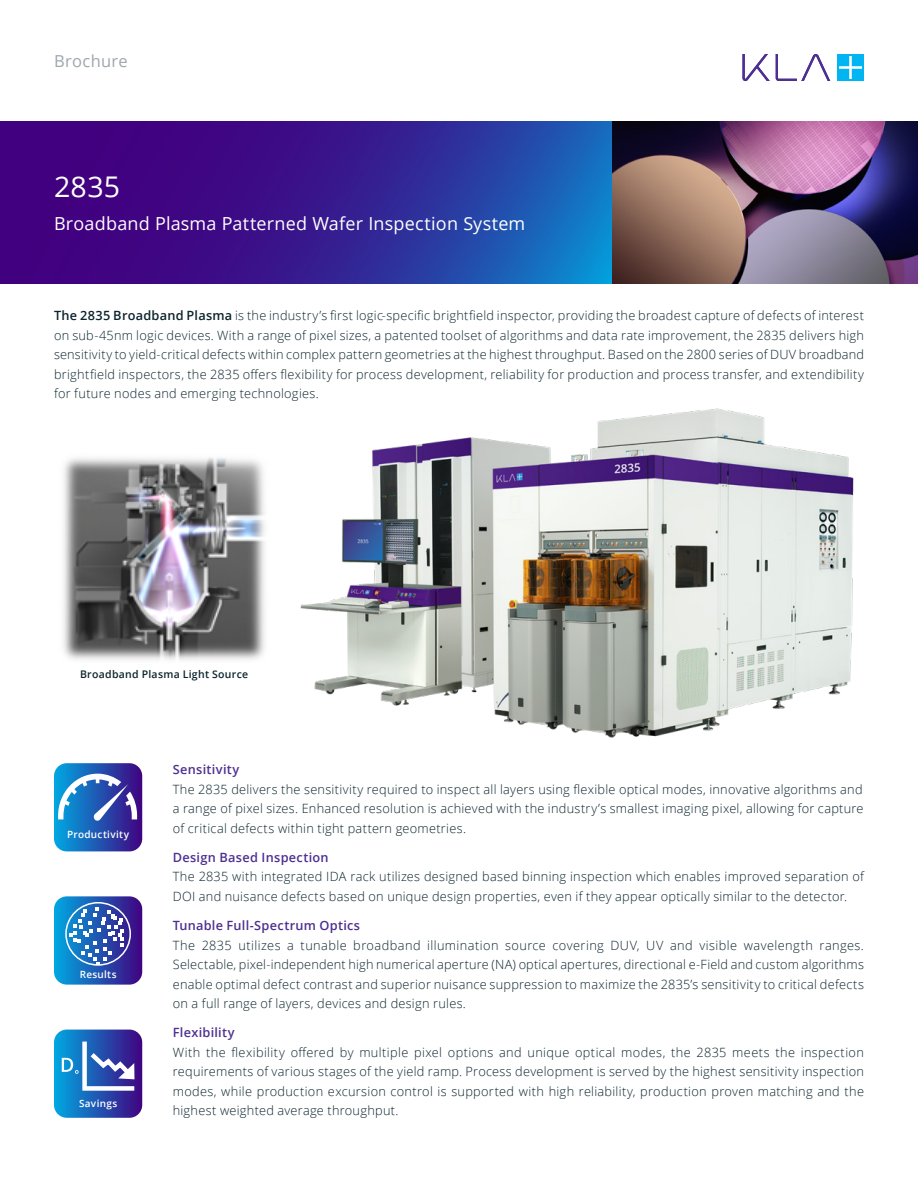
<style>
.page{position:relative;width:918px;height:1188px;background:#fff}
.page>*{position:absolute;margin:0;border:0;box-sizing:border-box;transform-origin:0 0}
.t1{font:28.5px "Open Sans";color:#fff}
.t2{font:18px "Open Sans";letter-spacing:.01em;color:#fff}
.t3{font:16.5px "Open Sans";letter-spacing:.02em;color:#9fa7ab}
.t4{font:300 12.75px/19.5px "Open Sans";letter-spacing:.02em;color:#0b242c;text-align:justify}
.t5{font:600 12.75px "Open Sans";letter-spacing:.02em;color:#4e2f91}
.t6{font:600 10.5px "Open Sans";letter-spacing:.03em;color:#0b242c}
.t7{font:600 10.05px "Open Sans";letter-spacing:.03em;color:#fff}
.s1{font-weight:600}
</style>
<div class="page">
<img style="left:612px;top:122px;width:306px;height:162px">
<svg style="left:0;top:122px;width:612px;height:162px;background:#332293"></svg>
<svg style="left:776px;top:54px;width:54px;height:27px"></svg>
<svg style="left:742px;top:54px;width:28px;height:27px"></svg>
<div style="left:837px;top:54px;width:27px;height:27px;background:#00b5f1"></div>
<svg style="left:839px;top:56px;width:23px;height:23px"></svg>
<svg style="left:54px;top:763px;width:88px;height:88px;background:#3d6cbb"></svg>
<svg style="left:54px;top:896px;width:88px;height:89px;background:#406fbd"></svg>
<svg style="left:54px;top:1030px;width:88px;height:88px;background:#3c6dbc"></svg>
<img style="left:63px;top:457px;width:202px;height:203px">
<img style="left:300px;top:408px;width:554px;height:330px">
<p class="t3" style="left:54px;top:49px;width:75px">Brochure</p>
<h1 class="t1" style="left:54px;top:167px;width:68px">2835</h1>
<h2 class="t2" style="left:54px;top:211px;width:473px">Broadband Plasma Patterned Wafer Inspection System</h2>
<p class="t4" style="left:54px;top:306px;width:812px"><span class="s1">The 2835 Broadband Plasma</span> is the industry’s first logic-specific brightfield inspector, providing the broadest capture of defects of interest on sub-45nm logic devices. With a range of pixel sizes, a patented toolset of algorithms and data rate improvement, the 2835 delivers high sensitivity to yield-critical defects within complex pattern geometries at the highest throughput. Based on the 2800 series of DUV broadband brightfield inspectors, the 2835 offers flexibility for process development, reliability for production and process transfer, and extendibility for future nodes and emerging technologies.</p>
<p class="t6" style="left:80px;top:667px;width:170px">Broadband Plasma Light Source</p>
<p class="t7" style="left:67px;top:828px;width:64px">Productivity</p>
<p class="t7" style="left:80px;top:968px;width:38px">Results</p>
<p class="t7" style="left:79px;top:1096px;width:40px">Savings</p>
<p class="t5" style="left:173px;top:761px;width:68px">Sensitivity</p>
<p class="t4" style="left:173px;top:779px;width:692px">The 2835 delivers the sensitivity required to inspect all layers using flexible optical modes, innovative algorithms and a range of pixel sizes. Enhanced resolution is achieved with the industry’s smallest imaging pixel, allowing for capture of critical defects within tight pattern geometries.</p>
<p class="t5" style="left:173px;top:849px;width:157px">Design Based Inspection</p>
<p class="t4" style="left:173px;top:867px;width:693px">The 2835 with integrated IDA rack utilizes designed based binning inspection which enables improved separation of<br>DOI and nuisance defects based on unique design properties, even if they appear optically similar to the detector.</p>
<p class="t5" style="left:173px;top:917px;width:189px">Tunable Full-Spectrum Optics</p>
<p class="t4" style="left:173px;top:935px;width:693px">The 2835 utilizes a tunable broadband illumination source covering DUV, UV and visible wavelength ranges.<br>Selectable, pixel-independent high numerical aperture (NA) optical apertures, directional e-Field and custom algorithms enable optimal defect contrast and superior nuisance suppression to maximize the 2835’s sensitivity to critical defects on a full range of layers, devices and design rules.</p>
<p class="t5" style="left:173px;top:1024px;width:63px">Flexibility</p>
<p class="t4" style="left:173px;top:1042px;width:693px">With the flexibility offered by multiple pixel options and unique optical modes, the 2835 meets the inspection requirements of various stages of the yield ramp. Process development is served by the highest sensitivity inspection modes, while production excursion control is supported with high reliability, production proven matching and the highest weighted average throughput.</p>
</div>
